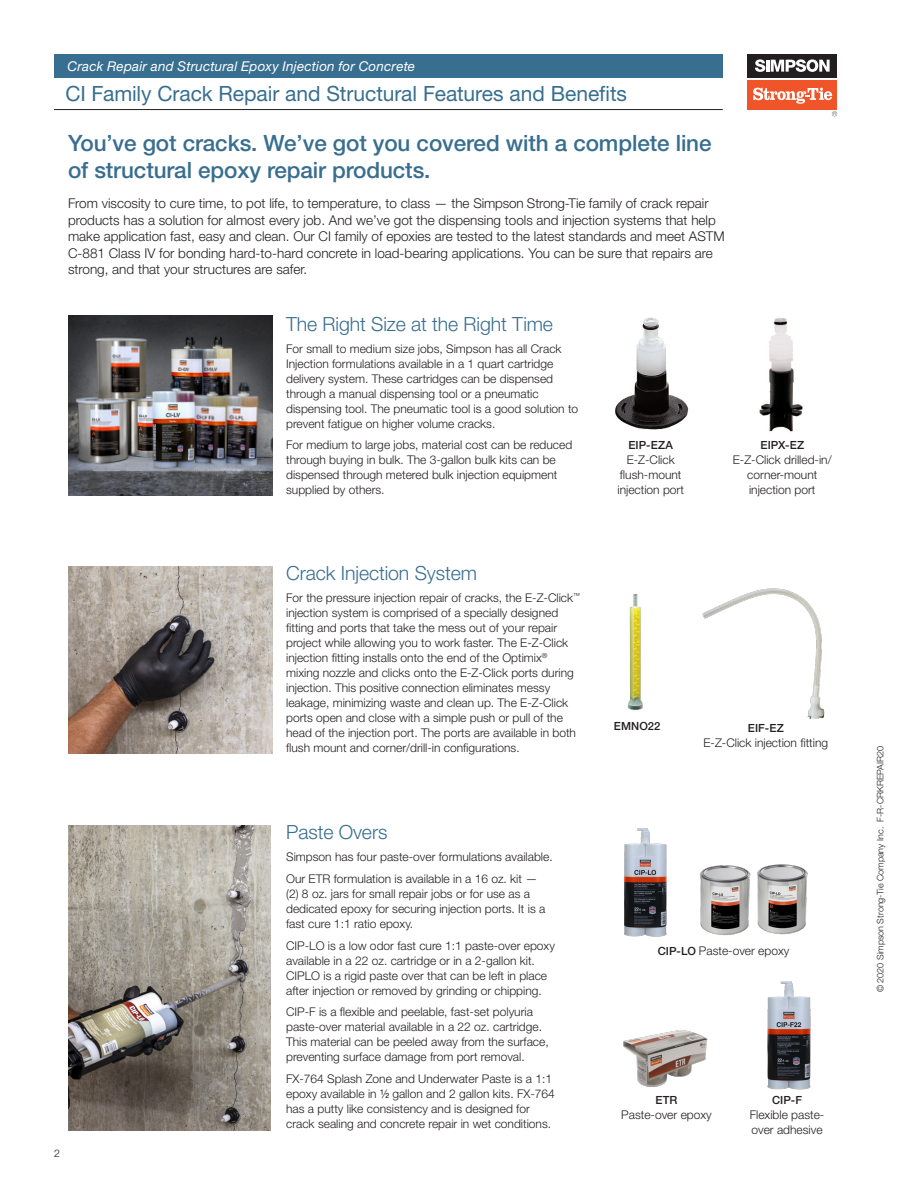
<style>
.page{position:relative;width:918px;height:1188px;background:#fff}
.page>*{position:absolute;margin:0;border:0;box-sizing:border-box;transform-origin:0 0}
.headline_COLOR{font:500 22.5px/27px "Helvetica Neue LT Std";letter-spacing:-.005em;color:#386e8f}
.Page_Header{font:21px "Helvetica Neue LT Std";letter-spacing:-.005em;color:#386e8f}
.paragraph_body_9_11{font:300 19.5px "Helvetica Neue LT Std";letter-spacing:-.005em;color:#386e8f}
.paragraph_body_9_11-2{font:300 13.5px/16.5px "Helvetica Neue LT Std";color:#231f20}
.t1{font:italic 13.5px "Helvetica Neue LT Std";letter-spacing:.01em;color:#fff}
.paragraph_body_8_10{font:300 12px/15px "Helvetica Neue LT Std";color:#231f20}
.Picture_Caption{font:300 12px "Helvetica Neue LT Std";color:#231f20}
.Picture_Caption-2{font:500 11.25px "Helvetica Neue LT Std";letter-spacing:.01em;color:#231f20}
.t2{font:300 10.5px "Helvetica Neue LT Std";color:#231f20}
.t3{font:300 9px "Helvetica Neue LT Std";color:#231f20}
.s1{font-family:"Helvetica LT Std Fractions";font-weight:400}
.s2{font-weight:500;font-size:11.25px}
</style>
<div class="page">
<div style="left:748px;top:80px;width:89px;height:30px;background:#f05429"></div>
<div style="left:748px;top:54px;width:89px;height:24px;background:#231f20"></div>
<svg style="left:755px;top:59px;width:75px;height:13px"></svg>
<svg style="left:753px;top:88px;width:79px;height:16px"></svg>
<svg style="left:832px;top:111px;width:5px;height:5px"></svg>
<div style="left:54px;top:54px;width:669px;height:24px;background:#386e8f"></div>
<hr style="left:54px;top:109px;width:669px;height:1px;background:#231f20">
<img style="left:68px;top:315px;width:205px;height:181px">
<img style="left:68px;top:566px;width:205px;height:188px">
<img style="left:68px;top:826px;width:203px;height:304px">
<img style="left:623px;top:1030px;width:85px;height:57px">
<img style="left:759px;top:318px;width:44px;height:114px">
<img style="left:615px;top:317px;width:74px;height:113px">
<img style="left:702px;top:588px;width:123px;height:131px">
<img style="left:767px;top:981px;width:44px;height:109px">
<img style="left:699px;top:864px;width:109px;height:72px">
<img style="left:624px;top:828px;width:43px;height:109px">
<img style="left:627px;top:594px;width:16px;height:117px">
<p class="t1" style="left:68px;top:58px;width:349px">Crack Repair and Structural Epoxy Injection for Concrete</p>
<p class="Page_Header" style="left:65px;top:81px;width:563px">CI Family Crack Repair and Structural Features and Benefits</p>
<p class="headline_COLOR" style="left:68px;top:129px;width:645px">You’ve got cracks. We’ve got you covered with a complete line of structural epoxy repair products.</p>
<p class="paragraph_body_9_11-2" style="left:68px;top:195px;width:658px">From viscosity to cure time, to pot life, to temperature, to class — the Simpson Strong-Tie family of crack repair products has a solution for almost every job. And we’ve got the dispensing tools and injection systems that help make application fast, easy and clean. Our CI family of epoxies are tested to the latest standards and meet ASTM C-881 Class IV for bonding hard-to-hard concrete in load-bearing applications. You can be sure that repairs are strong, and that your structures are safer.</p>
<p class="paragraph_body_9_11" style="left:286px;top:312px;width:268px">The Right Size at the Right Time</p>
<p class="paragraph_body_8_10" style="left:286px;top:341px;width:294px">For small to medium size jobs, Simpson has all Crack Injection formulations available in a 1 quart cartridge delivery system. These cartridges can be dispensed through a manual dispensing tool or a pneumatic dispensing tool. The pneumatic tool is a good solution to prevent fatigue on higher volume cracks.</p>
<p class="paragraph_body_8_10" style="left:286px;top:437px;width:288px">For medium to large jobs, material cost can be reduced through buying in bulk. The 3-gallon bulk kits can be dispensed through metered bulk injection equipment supplied by others.</p>
<p class="Picture_Caption-2" style="left:628px;top:438px;width:46px">EIP-EZA</p>
<p class="paragraph_body_8_10" style="left:618px;top:452px;width:68px;text-align:center">E-Z-Click flush-mount injection port</p>
<p class="Picture_Caption-2" style="left:760px;top:438px;width:45px">EIPX-EZ</p>
<p class="paragraph_body_8_10" style="left:733px;top:452px;width:100px;text-align:center">E-Z-Click drilled-in/ corner-mount injection port</p>
<p class="t2" style="left:54px;top:1147px;width:7px">2</p>
<p class="paragraph_body_9_11" style="left:286px;top:561px;width:192px">Crack Injection System</p>
<p class="paragraph_body_8_10" style="left:286px;top:590px;width:295px">For the pressure injection repair of cracks, the E-Z-Click<sup>™ </sup>injection system is comprised of a specially designed fitting and ports that take the mess out of your repair project while allowing you to work faster. The E-Z-Click injection fitting installs onto the end of the Optimix<sup>® </sup>mixing nozzle and clicks onto the E-Z-Click ports during injection. This positive connection eliminates messy leakage, minimizing waste and clean up. The E-Z-Click ports open and close with a simple push or pull of the head of the injection port. The ports are available in both flush mount and corner/drill-in configurations.</p>
<p class="paragraph_body_9_11" style="left:286px;top:821px;width:103px">Paste Overs</p>
<p class="paragraph_body_8_10" style="left:286px;top:849px;width:268px">Simpson has four paste-over formulations available.</p>
<p class="paragraph_body_8_10" style="left:286px;top:871px;width:261px">Our ETR formulation is available in a 16 oz. kit — (2) 8 oz. jars for small repair jobs or for use as a dedicated epoxy for securing injection ports. It is a fast cure 1:1 ratio epoxy.</p>
<p class="paragraph_body_8_10" style="left:286px;top:938px;width:270px">CIP-LO is a low odor fast cure 1:1 paste-over epoxy available in a 22 oz. cartridge or in a 2-gallon kit.<br>CIPLO is a rigid paste over that can be left in place after injection or removed by grinding or chipping.</p>
<p class="paragraph_body_8_10" style="left:286px;top:1004px;width:264px">CIP-F is a flexible and peelable, fast-set polyuria paste-over material available in a 22 oz. cartridge.<br>This material can be peeled away from the surface, preventing surface damage from port removal.</p>
<p class="paragraph_body_8_10" style="left:286px;top:1071px;width:270px">FX-764 Splash Zone and Underwater Paste is a 1:1 epoxy available in <span class="s1">1/2</span> gallon and 2 gallon kits. FX-764 has a putty like consistency and is designed for crack sealing and concrete repair in wet conditions.</p>
<p class="Picture_Caption-2" style="left:614px;top:720px;width:48px">EMNO22</p>
<p class="Picture_Caption-2" style="left:748px;top:721px;width:37px">EIF-EZ</p>
<p class="paragraph_body_8_10" style="left:703px;top:735px;width:126px">E-Z-Click injection fitting</p>
<p class="Picture_Caption" style="left:658px;top:944px;width:133px"><span class="s2">CIP-LO</span> Paste-over epoxy</p>
<p class="Picture_Caption-2" style="left:656px;top:1093px;width:23px">ETR</p>
<p class="paragraph_body_8_10" style="left:621px;top:1107px;width:92px">Paste-over epoxy</p>
<p class="Picture_Caption-2" style="left:772px;top:1094px;width:32px">CIP-F</p>
<p class="paragraph_body_8_10" style="left:750px;top:1107px;width:76px">Flexible paste&shy;over adhesive</p>
<p class="t3" style="left:875px;top:992px;width:247px;rotate:-90deg">© 2020 Simpson Strong-Tie Company Inc. F-R-CRKREPAIR20</p>
</div>
